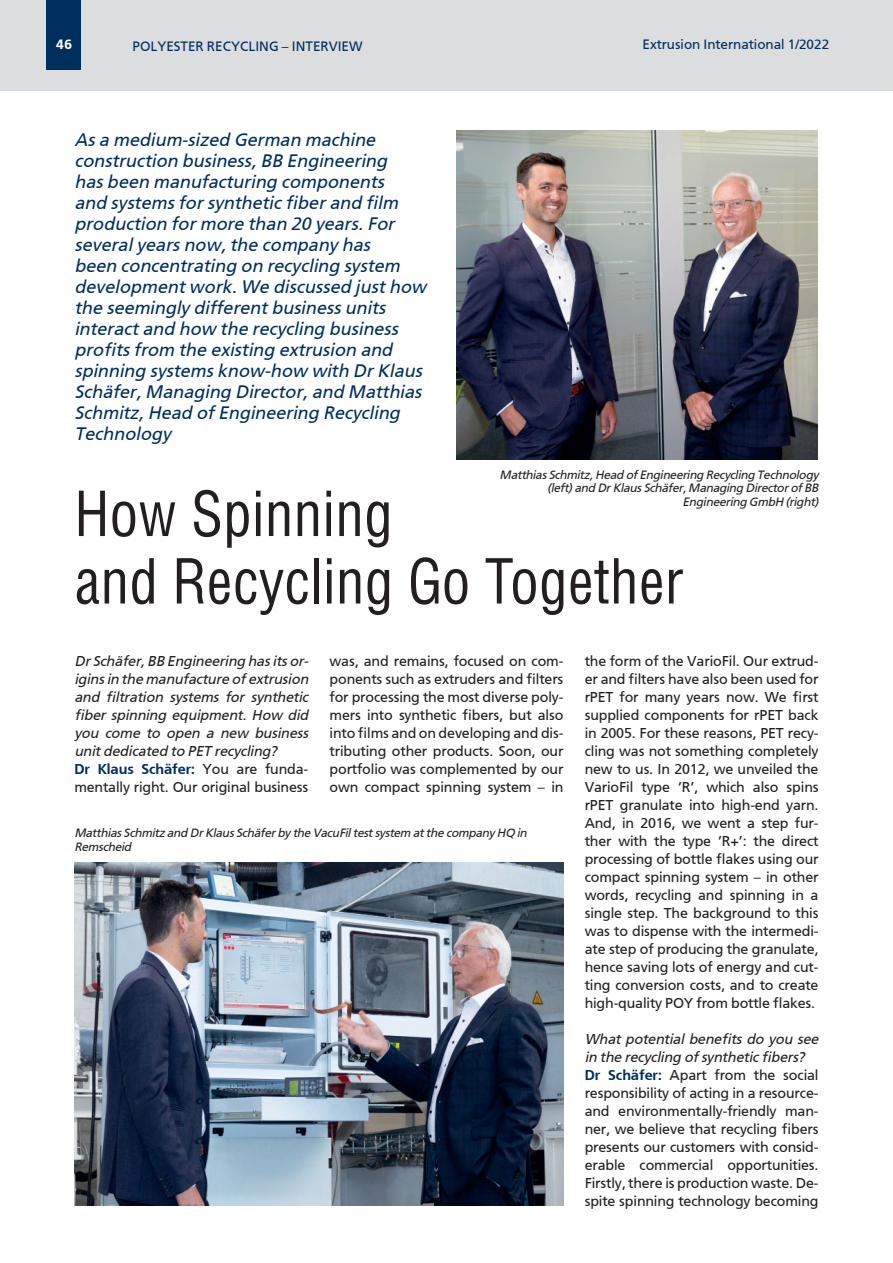
<style>
.page{position:relative;width:893px;height:1263px;background:#fff}
.page>*{position:absolute;margin:0;border:0;box-sizing:border-box;transform-origin:0 0}
.t1{font:63px/67.5px "Helios Cond C";color:#231f20;scale:.95 1}
.t2{font:italic 18px/21px "Frutiger Linotype";color:#002f5e}
.t3{font:14.25px/18px "Frutiger Linotype";letter-spacing:-.01em;color:#231f20;text-align:justify}
.t4{font:italic 14.25px/18px "Frutiger Linotype";letter-spacing:-.01em;color:#231f20}
.t5{font:13.5px "Frutiger Linotype";color:#002f5e}
.t6{font:700 13.5px "Frutiger Linotype";color:#fff}
.t7{font:italic 12px/13.5px "Frutiger Linotype";letter-spacing:-.025em;color:#231f20;text-align:right}
.s1{font-weight:700;font-style:normal;color:#002f5e}
.s2{font-style:normal}
.s3{font-style:italic}
.s4{font-weight:700;color:#002f5e}
</style>
<div class="page">
<div style="left:0;top:0;width:893px;height:90px;background:#dcddde"></div>
<div style="left:47px;top:0;width:34px;height:69px;background:#002f5e"></div>
<img style="left:456px;top:131px;width:362px;height:329px">
<img style="left:74px;top:862px;width:489px;height:343px">
<p class="t6" style="left:56px;top:36px;width:18px">46</p>
<p class="t5" style="left:133px;top:39px;width:232px">POLYESTER RECYCLING – INTERVIEW</p>
<p class="t5" style="left:642px;top:37px;width:188px">Extrusion International 1/2022</p>
<p class="t2" style="left:74px;top:129px;width:353px">As a medium-sized German machine construction business, BB Engineering<br>has been manufacturing components<br>and systems for synthetic fiber and film production for more than 20 years. For several years now, the company has<br>been concentrating on recycling system development work. We discussed just how the seemingly different business units interact and how the recycling business profits from the existing extrusion and spinning systems know-how with Dr Klaus Schäfer, Managing Director, and Matthias Schmitz, Head of Engineering Recycling Technology</p>
<p class="t7" style="left:500px;top:468px;width:320px">Matthias Schmitz, Head of Engineering Recycling Technology (left) and Dr Klaus Schäfer, Managing Director of BB<br>Engineering GmbH (right)</p>
<h1 class="t1" style="left:74px;top:486px;width:643px">How Spinning<br>and Recycling Go Together</h1>
<p class="t4" style="left:74px;top:652px;width:236px">Dr Schäfer, BB Engineering has its or&shy;igins in the manufacture of extrusion and filtration systems for synthetic fiber spinning equipment. How did you come to open a new business unit dedicated to PET recycling?<br><span class="s1">Dr Klaus Schäfer:</span> <span class="s2">You are funda&shy;mentally right. Our original business</span></p>
<p class="t3" style="left:585px;top:652px;width:235px">the form of the VarioFil. Our extrud&shy;er and filters have also been used for rPET for many years now. We first supplied components for rPET back in 2005. For these reasons, PET recy&shy;cling was not something completely new to us. In 2012, we unveiled the VarioFil type ‘R’, which also spins rPET granulate into high-end yarn.<br>And, in 2016, we went a step fur&shy;ther with the type ‘R+’: the direct processing of bottle flakes using our compact spinning system – in other words, recycling and spinning in a single step. The background to this was to dispense with the intermedi&shy;ate step of producing the granulate, hence saving lots of energy and cut&shy;ting conversion costs, and to create high-quality POY from bottle flakes.</p>
<p class="t3" style="left:585px;top:1030px;width:235px;text-align:left"><span class="s3">What potential benefits do you see in the recycling of synthetic fibers?<br></span><span class="s4">Dr Schäfer:</span> Apart from the social responsibility of acting in a resource&shy;and environ ment ally-friend ly man&shy;ner, we believe that recycling fibers presents our customers with consid&shy;erable commercial opportunities.<br>Firstly, there is production waste. De&shy;spite spinning technology becoming</p>
<p class="t3" style="left:330px;top:652px;width:235px">was, and remains, focused on com&shy;ponents such as extruders and filters for processing the most diverse poly&shy;mers into synthetic fibers, but also into films and on developing and dis&shy;tributing other products. Soon, our portfolio was complemented by our own compact spinning system – in</p>
<p class="t7" style="left:74px;top:826px;width:454px;text-align:left">Matthias Schmitz and Dr Klaus Schäfer by the VacuFil test system at the company HQ in<br>Remscheid</p>
</div>
